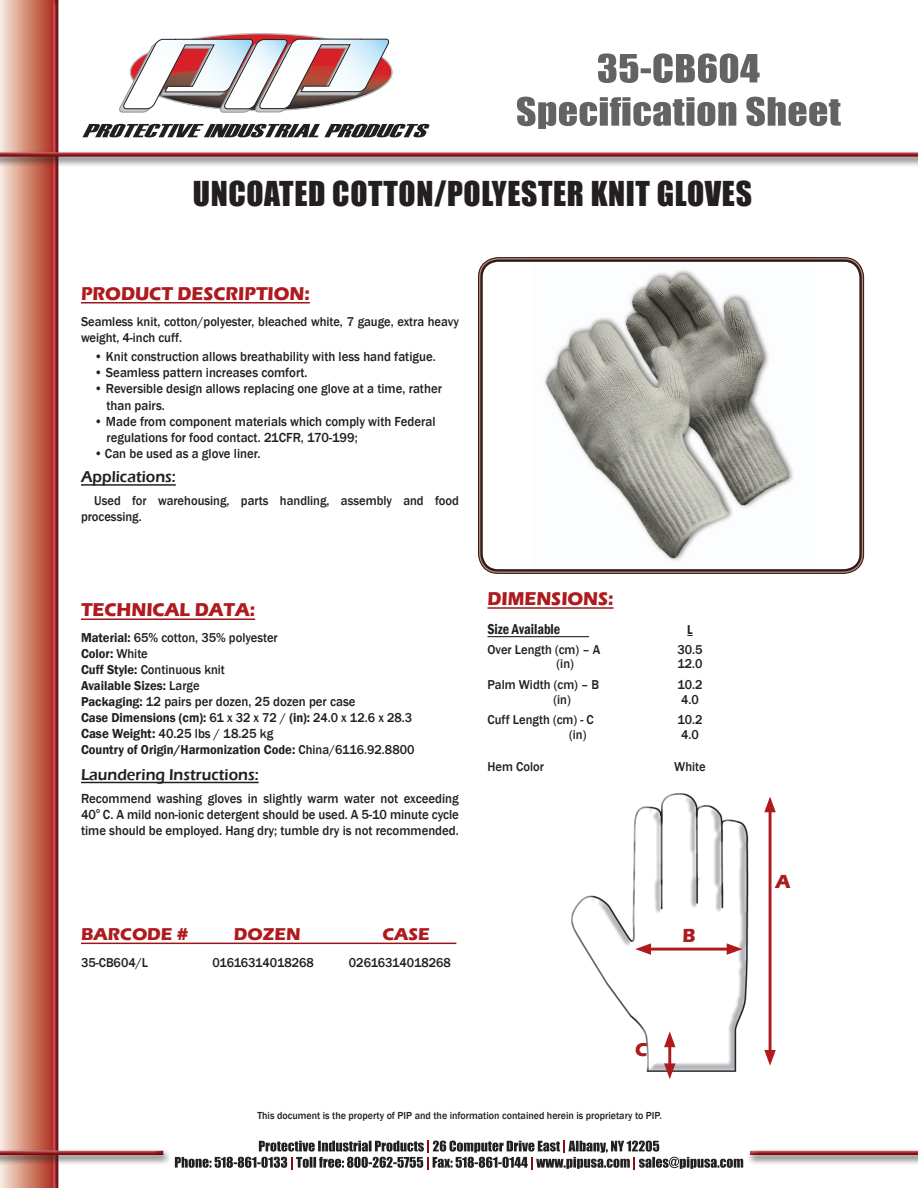
<style>
.page{position:relative;width:918px;height:1188px;background:#fff}
.page>*{position:absolute;margin:0;border:0;box-sizing:border-box;transform-origin:0 0}
.t1{font:31.5px "Impact";letter-spacing:.02em;color:#231f20}
.t2{font:700 19.5px "Eras ITC";color:#ae1a1e;scale:.95 1}
.t3{font:700 19.05px "Eras ITC";color:#ae1a1e;scale:.95 1}
.t4{font:700 17.7px "Eras ITC";color:#ae1a1e}
.header_small{font:600 16.2px "Eras ITC";color:#231f20;scale:.95 1}
.body_text{font:600 condensed 14.7px "Franklin Gothic";color:#231f20;scale:.95 1}
.body_text-2{font:500 13.5px/16.2px "Franklin Gothic";color:#231f20;scale:.95 1}
.body_text-3{font:500 13.2px/15.9px "Franklin Gothic";color:#231f20;scale:.95 1}
.body_text-4{font:600 13.2px "Franklin Gothic";color:#231f20;scale:.95 1}
.body_text-5{font:600 condensed 13.2px "Franklin Gothic";color:#231f20;scale:.95 1}
.body_text-6{font:500 10.5px "Franklin Gothic";color:#231f20;scale:.95 1}
.s1{font-weight:600}
.s2{font-weight:500}
.s3{font-weight:600;font-size:13.2px}
</style>
<div class="page">
<div style="left:0;top:0;width:56px;height:1188px;background:linear-gradient(to right,#f8ecdc,#ae2a15)"></div>
<div style="left:53px;top:0;width:8px;height:1188px;background:#231f20;opacity:.75"></div>
<img style="left:544px;top:269px;width:249px;height:292px">
<div style="left:478px;top:257px;width:386px;height:317px;border:1px solid #231f20;border-radius:20px"></div>
<div style="left:480px;top:260px;width:382px;height:312px;border:2px solid #231f20;border-radius:17px"></div>
<div style="left:0;top:149px;width:918px;height:18px;background:#231f20;opacity:.75"></div>
<div style="left:0;top:152px;width:918px;height:7px;background:#231f20;opacity:.75"></div>
<hr style="left:81px;top:302px;width:229px;height:1px;background:#9c1418">
<hr style="left:81px;top:484px;width:95px;height:2px;background:#231f20">
<img style="left:571px;top:793px;width:178px;height:279px">
<hr style="left:769px;top:807px;width:3px;height:248px;background:#ae1a1e">
<svg style="left:764px;top:796px;width:12px;height:16px"></svg>
<svg style="left:764px;top:1050px;width:12px;height:16px"></svg>
<hr style="left:646px;top:948px;width:86px;height:3px;background:#ae1a1e">
<svg style="left:727px;top:943px;width:15px;height:12px"></svg>
<svg style="left:635px;top:943px;width:16px;height:12px"></svg>
<hr style="left:488px;top:607px;width:126px;height:2px;background:#9c1418">
<hr style="left:488px;top:636px;width:101px;height:1px;background:#231f20">
<svg style="left:175px;top:1141px;width:568px;height:28px"></svg>
<hr style="left:81px;top:943px;width:375px;height:1px;background:#9c1418">
<hr style="left:81px;top:619px;width:174px;height:1px;background:#9c1418">
<hr style="left:81px;top:782px;width:178px;height:1px;background:#231f20">
<div style="left:0;top:1148px;width:171px;height:17px;background:#231f20;opacity:.75"></div>
<div style="left:0;top:1150px;width:165px;height:7px;background:#231f20;opacity:.75"></div>
<div style="left:745px;top:1148px;width:173px;height:17px;background:#231f20;opacity:.75"></div>
<div style="left:750px;top:1150px;width:168px;height:7px;background:#231f20;opacity:.75"></div>
<hr style="left:668px;top:1042px;width:3px;height:27px;background:#ae1a1e">
<svg style="left:664px;top:1063px;width:12px;height:16px"></svg>
<svg style="left:664px;top:1031px;width:12px;height:16px"></svg>
<svg style="left:83px;top:124px;width:347px;height:13px"></svg>
<svg style="left:119px;top:34px;width:273px;height:79px"></svg>
<svg style="left:517px;top:97px;width:324px;height:32px"></svg>
<svg style="left:598px;top:53px;width:162px;height:30px"></svg>
<p class="t1" style="left:193px;top:170px;width:561px">UNCOATED COTTON/POLYESTER KNIT GLOVES</p>
<p class="t3" style="left:81px;top:283px;width:242px">PRODUCT DESCRIPTION:</p>
<p class="body_text-3" style="left:81px;top:314px;width:399px">Seamless knit, cotton/polyester, bleached white, 7 gauge, extra heavy weight, 4-inch cuff.</p>
<p class="body_text-2" style="left:94px;top:349px;width:361px">• Knit construction allows breathability with less hand fatigue.</p>
<p class="body_text-2" style="left:94px;top:365px;width:226px">• Seamless pattern increases comfort.</p>
<p class="body_text-2" style="left:106px;top:381px;width:355px;text-indent:-12px">• Reversible design allows replacing one glove at a time, rather than pairs.</p>
<p class="body_text-2" style="left:94px;top:413px;width:361px">• Made from component materials which comply with Federal</p>
<p class="body_text-2" style="left:106px;top:430px;width:266px">regulations for food contact. 21CFR, 170-199;</p>
<p class="body_text-2" style="left:94px;top:446px;width:177px">• Can be used as a glove liner.</p>
<p class="header_small" style="left:81px;top:467px;width:101px">Applications:</p>
<p class="body_text-3" style="left:81px;top:493px;width:399px;text-indent:13px">Used for warehousing, parts handling, assembly and food processing.</p>
<p class="t3" style="left:81px;top:599px;width:185px">TECHNICAL DATA:</p>
<p class="body_text-3" style="left:81px;top:630px;width:209px"><span class="s1">Material:</span> 65% cotton, 35% polyester</p>
<p class="body_text-4" style="left:81px;top:646px;width:72px">Color: <span class="s2">White</span></p>
<p class="body_text-3" style="left:81px;top:662px;width:153px"><span class="s1">Cuff Style:</span> Continuous knit</p>
<p class="body_text-4" style="left:81px;top:678px;width:126px">Available Sizes: <span class="s2">Large</span></p>
<p class="body_text-2" style="left:81px;top:694px;width:291px"><span class="s3">Packaging:</span> 12 pairs per dozen, 25 dozen per case</p>
<p class="body_text-4" style="left:81px;top:710px;width:350px">Case Dimensions (cm): <span class="s2">61 x 32 x 72 /</span> (in): <span class="s2">24.0 x 12.6 x 28.3</span></p>
<p class="body_text-2" style="left:81px;top:726px;width:204px"><span class="s1">Case Weight:</span> 40.25 lbs / 18.25 kg</p>
<p class="body_text-4" style="left:81px;top:742px;width:352px">Country of Origin/Harmonization Code: <span class="s2">China/6116.92.8800</span></p>
<p class="header_small" style="left:81px;top:765px;width:189px">Laundering Instructions:</p>
<p class="body_text-2" style="left:81px;top:791px;width:399px;text-align:justify">Recommend washing gloves in slightly warm water not exceeding 40<sup>o</sup> C. A mild non-ionic detergent should be used. A 5-10 minute cycle time should be employed. Hang dry; tumble dry is not recommended.</p>
<p class="t3" style="left:488px;top:588px;width:134px">DIMENSIONS:</p>
<p class="body_text" style="left:488px;top:620px;width:78px">Size Available</p>
<p class="body_text-5" style="left:687px;top:621px;width:7px">L</p>
<p class="body_text-3" style="left:488px;top:641px;width:120px">Over Length (cm) – A</p>
<p class="body_text-3" style="left:677px;top:641px;width:28px">30.5</p>
<p class="body_text-3" style="left:557px;top:656px;width:20px">(in)</p>
<p class="body_text-3" style="left:677px;top:656px;width:28px">12.0</p>
<p class="body_text-3" style="left:488px;top:677px;width:119px">Palm Width (cm) – B</p>
<p class="body_text-3" style="left:677px;top:677px;width:28px">10.2</p>
<p class="body_text-3" style="left:553px;top:691px;width:20px">(in)</p>
<p class="body_text-3" style="left:681px;top:691px;width:20px">4.0</p>
<p class="body_text-3" style="left:488px;top:712px;width:113px">Cuff Length (cm) - C</p>
<p class="body_text-3" style="left:677px;top:712px;width:28px">10.2</p>
<p class="body_text-3" style="left:569px;top:727px;width:20px">(in)</p>
<p class="body_text-3" style="left:681px;top:727px;width:20px">4.0</p>
<p class="body_text-3" style="left:488px;top:758px;width:61px">Hem Color</p>
<p class="body_text-3" style="left:674px;top:758px;width:35px">White</p>
<p class="t4" style="left:81px;top:924px;width:109px">BARCODE #</p>
<p class="t4" style="left:234px;top:924px;width:68px">DOZEN</p>
<p class="t4" style="left:382px;top:924px;width:49px">CASE</p>
<p class="body_text-3" style="left:81px;top:955px;width:72px">35-CB604/L</p>
<p class="body_text-3" style="left:212px;top:955px;width:108px">01616314018268</p>
<p class="body_text-3" style="left:349px;top:955px;width:109px">02616314018268</p>
<p class="t2" style="left:683px;top:925px;width:15px">B</p>
<p class="t2" style="left:635px;top:1038px;width:15px">C</p>
<p class="body_text-6" style="left:257px;top:1109px;width:427px">This document is the property of PIP and the information contained herein is proprietary to PIP.</p>
<p class="t2" style="left:776px;top:871px;width:17px">A</p>
</div>
